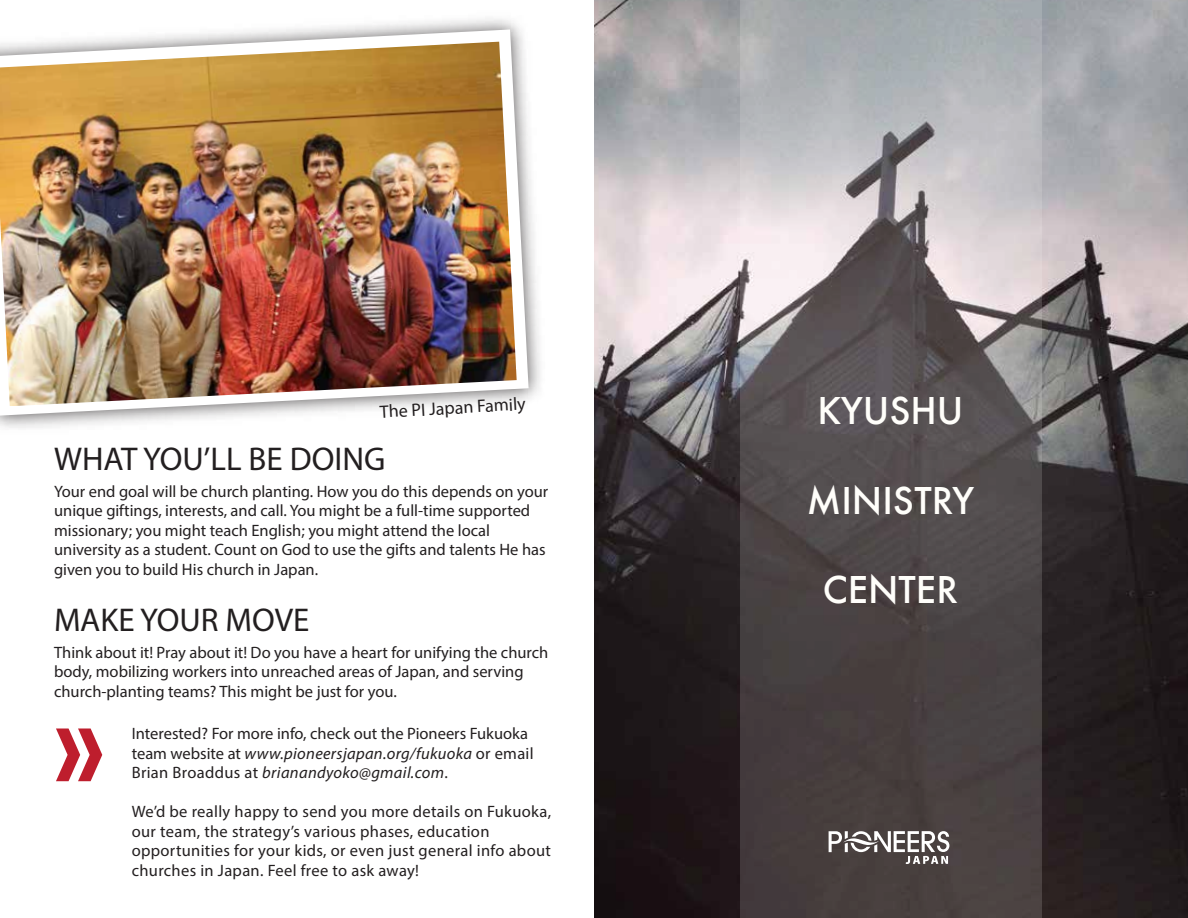
<style>
.page{position:relative;width:1188px;height:918px;background:#fff}
.page>*{position:absolute;margin:0;border:0;box-sizing:border-box;transform-origin:0 0}
.t1{font:500 36px "Futura";color:#fffefa}
.t2{font:33px "Myriad Pro";color:#231f20}
.t3{font:18px "Myriad Pro";color:#231f20}
.t4{font:16.5px/19.5px "Myriad Pro";color:#231f20}
.t5{font:16.5px/19.5px "Myriad Pro";letter-spacing:.02em;color:#231f20}
.s1{font-style:italic}
</style>
<div class="page">
<img style="left:594px;top:0;width:594px;height:918px">
<svg style="left:740px;top:0;width:302px;height:918px;background:#736e6f"></svg>
<svg style="left:829px;top:831px;width:120px;height:33px"></svg>
<svg style="left:56px;top:729px;width:46px;height:52px"></svg>
<img style="left:0;top:18px;width:540px;height:410px">
<svg style="left:0;top:29px;width:529px;height:387px"></svg>
<img style="left:0;top:42px;width:517px;height:364px">
<p class="t3" style="left:379px;top:400px;width:147px;rotate:-3deg">The PI Japan Family</p>
<h2 class="t2" style="left:54px;top:438px;width:333px">WHAT YOU’LL BE DOING</h2>
<p class="t4" style="left:54px;top:481px;width:496px">Your end goal will be church planting. How you do this depends on your unique giftings, interests, and call. You might be a full-time supported missionary; you might teach English; you might attend the local university as a student. Count on God to use the gifts and talents He has given you to build His church in Japan.</p>
<h2 class="t2" style="left:54px;top:599px;width:257px">MAKE YOUR MOVE</h2>
<p class="t4" style="left:54px;top:642px;width:496px">Think about it! Pray about it! Do you have a heart for unifying the church body, mobilizing workers into unreached areas of Japan, and serving church-planting teams? This might be just for you.</p>
<p class="t4" style="left:132px;top:724px;width:403px">Interested? For more info, check out the Pioneers Fukuoka team website at <span class="s1">www.pioneersjapan.org/fukuoka</span> or email<br>Brian Broaddus at <span class="s1">brianandyoko@gmail.com</span>.</p>
<p class="t5" style="left:132px;top:802px;width:421px">We’d be really happy to send you more details on Fukuoka, our team, the strategy’s various phases, education opportunities for your kids, or even just general info about churches in Japan. Feel free to ask away!</p>
<h1 class="t1" style="left:817px;top:386px;width:148px">KYUSHU</h1>
<h1 class="t1" style="left:807px;top:476px;width:169px">MINISTRY</h1>
<h1 class="t1" style="left:823px;top:565px;width:137px">CENTER</h1>
</div>
